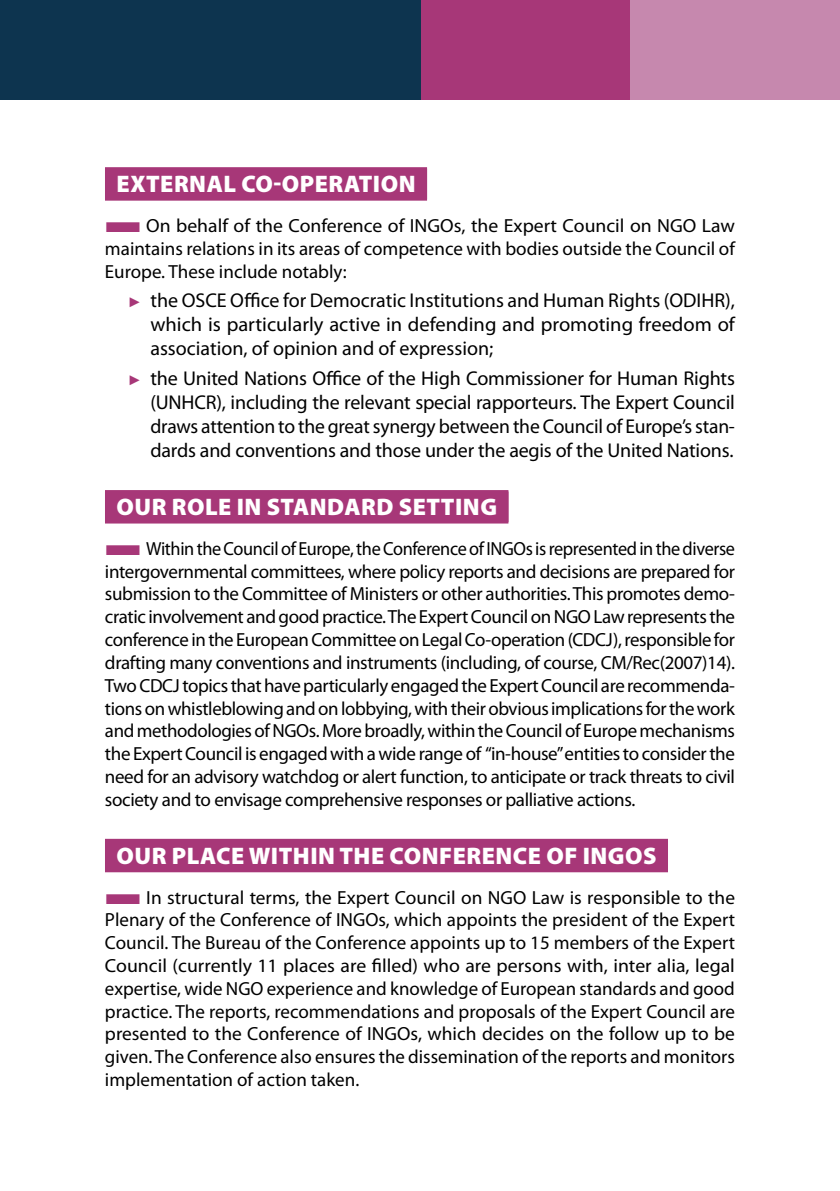
<style>
.page{position:relative;width:840px;height:1191px;background:#fff}
.page>*{position:absolute;margin:0;border:0;box-sizing:border-box;transform-origin:0 0}
.t1{font:900 24px "Myriad Pro";letter-spacing:.02em;color:#fff}
.t2{font:20px/24px "Myriad Pro";letter-spacing:-.01em;color:#000;text-align:justify}
.t3{font:19px/22.8px "Myriad Pro";color:#000;text-align:justify;scale:.96 1}
.t4{font:19px/22.8px "Myriad Pro";color:#000;text-align:justify}
.s1{color:#a73778}
.s2{font-family:"Arial";font-size:14px;color:#a73778}
</style>
<div class="page">
<div style="left:105px;top:169px;width:322px;height:32px;background:#a73778"></div>
<div style="left:105px;top:167px;width:322px;height:32px;background:#a73778"></div>
<div style="left:105px;top:491px;width:403px;height:32px;background:#a73778"></div>
<div style="left:105px;top:490px;width:403px;height:32px;background:#a73778"></div>
<div style="left:105px;top:840px;width:562px;height:32px;background:#a73778"></div>
<div style="left:105px;top:839px;width:562px;height:32px;background:#a73778"></div>
<div style="left:629px;top:0;width:210px;height:99px;background:#c688ae"></div>
<div style="left:420px;top:0;width:209px;height:99px;background:#a73778"></div>
<div style="left:0;top:0;width:420px;height:99px;background:#0d344f"></div>
<p class="t1" style="left:116px;top:168px;width:300px">EXTERNAL CO-OPERATION</p>
<p class="t4" style="left:105px;top:214px;width:631px"><span class="s1">■</span>On behalf of the Conference of INGOs, the Expert Council on NGO Law maintains relations in its areas of competence with bodies outside the Council of Europe. These include notably:</p>
<p class="t2" style="left:150px;top:288px;width:585px;text-indent:-23px"><span class="s2">►</span> the OSCE Office for Democratic Institutions and Human Rights (ODIHR), which is particularly active in defending and promoting freedom of association, of opinion and of expression;</p>
<p class="t2" style="left:150px;top:366px;width:585px;text-indent:-23px"><span class="s2">►</span> the United Nations Office of the High Commissioner for Human Rights (UNHCR), including the relevant special rapporteurs. The Expert Council draws attention to the great synergy between the Council of Europe’s stan&shy;dards and conventions and those under the aegis of the United Nations.</p>
<p class="t1" style="left:116px;top:491px;width:382px">OUR ROLE IN STANDARD SETTING</p>
<p class="t3" style="left:105px;top:537px;width:657px"><span class="s1">■</span>Within the Council of Europe, the Conference of INGOs is represented in the diverse intergovernmental committees, where policy reports and decisions are prepared for submission to the Committee of Ministers or other authorities. This promotes demo&shy;cratic involvement and good practice. The Expert Council on NGO Law represents the conference in the European Committee on Legal Co-operation (CDCJ), responsible for drafting many conventions and instruments (including, of course, CM/Rec(2007)14).<br>Two CDCJ topics that have particularly engaged the Expert Council are recommenda&shy;tions on whistleblowing and on lobbying, with their obvious implications for the work and methodologies of NGOs. More broadly, within the Council of Europe mechanisms the Expert Council is engaged with a wide range of “in-house” entities to consider the need for an advisory watchdog or alert function, to anticipate or track threats to civil society and to envisage comprehensive responses or palliative actions.</p>
<p class="t1" style="left:116px;top:839px;width:541px">OUR PLACE WITHIN THE CONFERENCE OF INGOS</p>
<p class="t4" style="left:105px;top:885px;width:631px"><span class="s1">■</span>In structural terms, the Expert Council on NGO Law is responsible to the Plenary of the Conference of INGOs, which appoints the president of the Expert Council. The Bureau of the Conference appoints up to 15 members of the Expert Council (currently 11 places are filled) who are persons with, inter alia, legal expertise, wide NGO experience and knowledge of European standards and good practice. The reports, recommendations and proposals of the Expert Council are presented to the Conference of INGOs, which decides on the follow up to be given. The Conference also ensures the dissemination of the reports and monitors implementation of action taken.</p>
</div>
